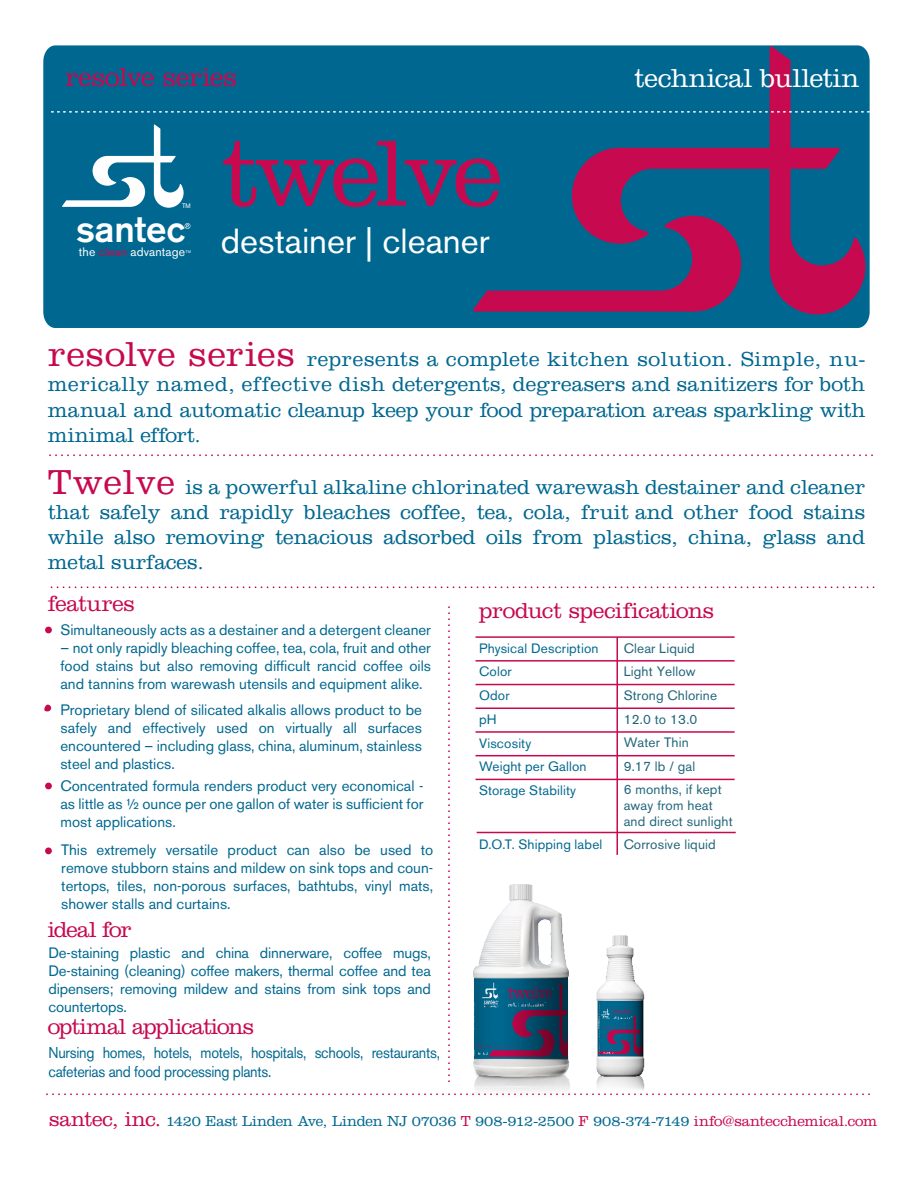
<style>
.page{position:relative;width:918px;height:1188px;background:#fff}
.page>*{position:absolute;margin:0;border:0;box-sizing:border-box;transform-origin:0 0}
.t1{font:300 97.5px "Clarendon";letter-spacing:-.045em;color:#c7094f}
.t2{font:500 36.6px "Akzidenz Grotesk BE";letter-spacing:-.005em;color:#fff}
.t3{font:34.5px "Akzidenz Grotesk BE";color:#fff}
.t4{font:300 27px "Clarendon";letter-spacing:-.005em;color:#fff}
.t5{font:300 27px "Clarendon";letter-spacing:-.015em;color:#c7094f}
.t6{font:300 22.5px "Clarendon";letter-spacing:-.03em;color:#c7094f}
.t7{font:300 22.5px "Clarendon";letter-spacing:-.01em;color:#c7094f}
.t8{font:300 22.5px "Clarendon";letter-spacing:-.055em;color:#c7094f}
.t9{font:300 21px/25.2px "Clarendon";color:#006890;text-align:justify}
.t10{font:15.6px/18.8px "Akzidenz Grotesk BE";letter-spacing:-.02em;color:#006890;scale:.92 1}
.t11{font:15px/18px "Akzidenz Grotesk BE";color:#006890;text-align:justify}
.t12{font:300 15px "Clarendon";letter-spacing:-.015em;color:#006890}
.t13{font:13.5px/16.2px "Akzidenz Grotesk BE";letter-spacing:.01em;color:#21657b}
.t14{font:13.5px "Akzidenz Grotesk BE";letter-spacing:.01em;color:#006890}
.t15{font:12.15px "Akzidenz Grotesk BE";letter-spacing:.015em;color:#fff}
.t16{font:6.45px "Akzidenz Grotesk BE";color:#fff}
.t17{font:3.9px "Akzidenz Grotesk BE";color:#fff}
.s1{color:#c7094f}
.s2{font-size:36px;color:#c7094f}
.s3{font-size:21px;color:#c7094f}
</style>
<div class="page">
<img style="left:586px;top:935px;width:68px;height:161px">
<svg style="left:49px;top:455px;width:824px;height:1px"></svg>
<svg style="left:43px;top:45px;width:827px;height:283px;background:#096d93"></svg>
<hr style="left:476px;top:636px;width:259px;height:2px;background:#c7094f">
<hr style="left:476px;top:660px;width:259px;height:2px;background:#c7094f">
<hr style="left:476px;top:684px;width:259px;height:1px;background:#c7094f">
<hr style="left:476px;top:708px;width:259px;height:1px;background:#c7094f">
<hr style="left:476px;top:731px;width:259px;height:2px;background:#c7094f">
<hr style="left:476px;top:755px;width:259px;height:1px;background:#c7094f">
<hr style="left:476px;top:779px;width:259px;height:1px;background:#c7094f">
<hr style="left:477px;top:832px;width:259px;height:1px;background:#c7094f">
<hr style="left:616px;top:637px;width:2px;height:218px;background:#c7094f">
<svg style="left:49px;top:46px;width:821px;height:268px;background:#1b5e89"></svg>
<svg style="left:44px;top:705px;width:7px;height:6px"></svg>
<div style="left:45px;top:783px;width:7px;height:6px;background:#c7094f;border-radius:50%"></div>
<div style="left:45px;top:847px;width:7px;height:7px;background:#c7094f;border-radius:50%"></div>
<div style="left:45px;top:627px;width:7px;height:6px;background:#c7094f;border-radius:50%"></div>
<svg style="left:51px;top:587px;width:824px;height:1px"></svg>
<svg style="left:448px;top:606px;width:2px;height:476px"></svg>
<svg style="left:46px;top:1094px;width:824px;height:1px"></svg>
<img style="left:468px;top:884px;width:105px;height:212px">
<h3 class="t5" style="left:65px;top:61px;width:173px">resolve series</h3>
<p class="t16" style="left:182px;top:202px;width:10px">TM</p>
<h2 class="t2" style="left:76px;top:207px;width:110px">santec</h2>
<p class="t15" style="left:79px;top:245px;width:108px">the <span class="s1">clean</span> advantage</p>
<p class="t17" style="left:186px;top:249px;width:7px">TM</p>
<h1 class="t1" style="left:221px;top:117px;width:283px">twelve</h1>
<h3 class="t3" style="left:221px;top:220px;width:270px">destainer | cleaner</h3>
<h3 class="t4" style="left:634px;top:62px;width:227px">technical bulletin</h3>
<p class="t9" style="left:48px;top:346px;width:819px"><span class="s2">resolve series</span> represents a complete kitchen solution. Simple, nu&shy;merically named, effective dish detergents, degreasers and sanitizers for both manual and automatic cleanup keep your food preparation areas sparkling with minimal effort.</p>
<p class="t9" style="left:48px;top:474px;width:819px"><span class="s2">Twelve</span> is a powerful alkaline chlorinated warewash destainer and cleaner that safely and rapidly bleaches coffee, tea, cola, fruit and other food stains while also removing tenacious adsorbed oils from plastics, china, glass and metal surfaces.</p>
<h3 class="t7" style="left:48px;top:591px;width:88px">features</h3>
<p class="t11" style="left:60px;top:620px;width:372px">Simultaneously acts as a destainer and a detergent cleaner</p>
<p class="t11" style="left:60px;top:638px;width:372px">– not only rapidly bleaching coffee, tea, cola, fruit and other food stains but also removing difficult rancid coffee oils and tannins from warewash utensils and equipment alike.</p>
<p class="t11" style="left:60px;top:701px;width:363px">Proprietary blend of silicated alkalis allows product to be safely and effectively used on virtually all surfaces encountered – including glass, china, aluminum, stainless steel and plastics.</p>
<p class="t11" style="left:60px;top:776px;width:365px">Concentrated formula renders product very economical - as little as ½ ounce per one gallon of water is sufficient for most applications.</p>
<p class="t11" style="left:61px;top:841px;width:374px">This extremely versatile product can also be used to remove stubborn stains and mildew on sink tops and coun&shy;tertops, tiles, non-porous surfaces, bathtubs, vinyl mats, shower stalls and curtains.</p>
<h3 class="t8" style="left:48px;top:916px;width:85px">ideal for</h3>
<p class="t11" style="left:48px;top:944px;width:384px">De-staining plastic and china dinnerware, coffee mugs, De-staining (cleaning) coffee makers, thermal coffee and tea dipensers; removing mildew and stains from sink tops and countertops.</p>
<h3 class="t6" style="left:48px;top:1014px;width:208px">optimal applications</h3>
<p class="t10" style="left:48px;top:1043px;width:427px">Nursing homes, hotels, motels, hospitals, schools, restaurants, cafeterias and food processing plants.</p>
<h3 class="t6" style="left:479px;top:598px;width:237px">product specifications</h3>
<p class="t14" style="left:479px;top:640px;width:121px">Physical Description</p>
<p class="t13" style="left:624px;top:640px;width:73px">Clear Liquid</p>
<p class="t14" style="left:479px;top:664px;width:34px">Color</p>
<p class="t13" style="left:624px;top:664px;width:74px">Light Yellow</p>
<p class="t14" style="left:479px;top:687px;width:32px">Odor</p>
<p class="t13" style="left:624px;top:687px;width:95px">Strong Chlorine</p>
<p class="t14" style="left:479px;top:711px;width:19px">pH</p>
<p class="t13" style="left:624px;top:711px;width:75px">12.0 to 13.0</p>
<p class="t14" style="left:479px;top:735px;width:54px">Viscosity</p>
<p class="t13" style="left:624px;top:735px;width:67px">Water Thin</p>
<p class="t14" style="left:479px;top:758px;width:109px">Weight per Gallon</p>
<p class="t13" style="left:624px;top:758px;width:73px">9.17 lb / gal</p>
<p class="t14" style="left:479px;top:782px;width:99px">Storage Stability</p>
<p class="t13" style="left:624px;top:781px;width:110px">6 months, if kept away from heat and direct sunlight</p>
<p class="t14" style="left:479px;top:836px;width:125px">D.O.T. Shipping label</p>
<p class="t13" style="left:624px;top:836px;width:94px">Corrosive liquid</p>
<p class="t12" style="left:49px;top:1112px;width:830px"><span class="s3">santec, inc.</span> 1420 East Linden Ave, Linden NJ 07036 <span class="s1">T</span> 908-912-2500 <span class="s1">F</span> 908-374-7149 <span class="s1">info@santecchemical.com</span></p>
</div>
